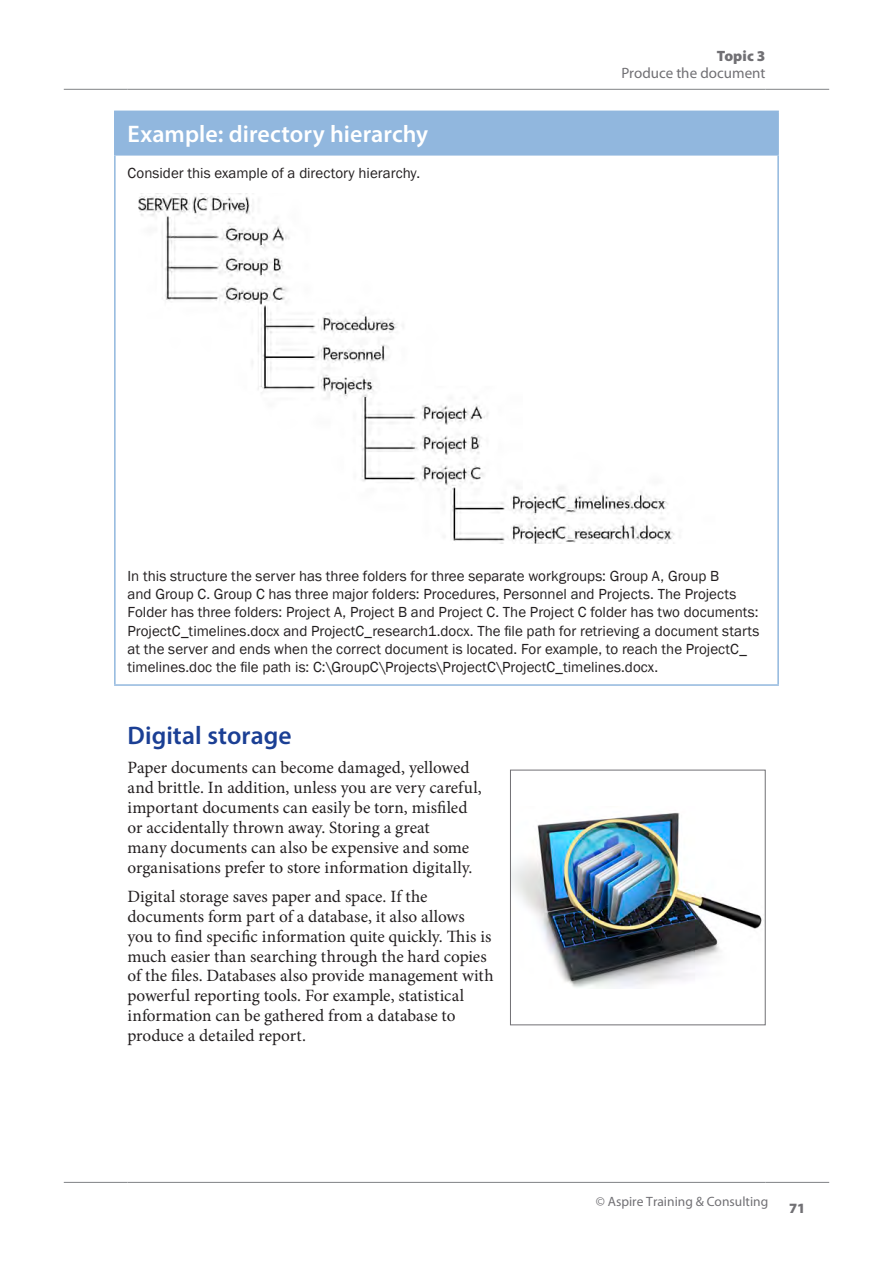
<style>
.page{position:relative;width:893px;height:1263px;background:#fff}
.page>*{position:absolute;margin:0;border:0;box-sizing:border-box;transform-origin:0 0}
.H2{font:600 25.5px "Myriad Pro";color:#1b3f94}
.H4_example{font:600 24px "Myriad Pro";color:#fff}
.t1{font:17.25px/19.8px "Minion Pro";color:#231f20}
.table_text{font:15px/18.3px "Franklin Gothic";color:#231f20}
.t2{font:15px "Myriad Pro";color:#717074}
.t3{font:900 15px "Myriad Pro";letter-spacing:.005em;color:#717074}
.t4{font:900 14.25px "Myriad Pro";color:#717074}
.t5{font:13.5px "Myriad Pro";color:#717074}
</style>
<div class="page">
<hr style="left:64px;top:1182px;width:64px;height:1px;background:#808285">
<hr style="left:128px;top:1182px;width:637px;height:1px;background:#808285">
<hr style="left:765px;top:1182px;width:64px;height:1px;background:#808285">
<hr style="left:64px;top:89px;width:64px;height:1px;background:#808285">
<hr style="left:128px;top:89px;width:637px;height:1px;background:#808285">
<hr style="left:765px;top:89px;width:64px;height:1px;background:#808285">
<div style="left:115px;top:111px;width:663px;height:44px;background:#91b7de"></div>
<hr style="left:114px;top:111px;width:665px;height:1px;background:#91b7de">
<hr style="left:114px;top:112px;width:2px;height:42px;background:#91b7de">
<hr style="left:777px;top:112px;width:2px;height:42px;background:#91b7de">
<hr style="left:114px;top:154px;width:665px;height:2px;background:#91b7de">
<hr style="left:114px;top:156px;width:2px;height:528px;background:#91b7de">
<hr style="left:777px;top:156px;width:2px;height:528px;background:#91b7de">
<hr style="left:114px;top:684px;width:665px;height:2px;background:#91b7de">
<img style="left:138px;top:194px;width:537px;height:350px">
<img style="left:512px;top:812px;width:250px;height:176px">
<div style="left:510px;top:770px;width:255px;height:255px;border:1px solid #717074"></div>
<h4 class="H4_example" style="left:128px;top:119px;width:302px">Example: directory hierarchy</h4>
<p class="table_text" style="left:128px;top:164px;width:294px">Consider this example of a directory hierarchy.</p>
<p class="t3" style="left:717px;top:47px;width:50px">Topic 3</p>
<p class="t2" style="left:621px;top:63px;width:146px">Produce the document</p>
<p class="table_text" style="left:128px;top:567px;width:633px">In this structure the server has three folders for three separate workgroups: Group A, Group B<br>and Group C. Group C has three major folders: Procedures, Personnel and Projects. The Projects Folder has three folders: Project A, Project B and Project C. The Project C folder has two documents:<br>ProjectC_timelines.docx and ProjectC_research1.docx. The file path for retrieving a document starts at the server and ends when the correct document is located. For example, to reach the ProjectC_ timelines.doc the file path is: C:\GroupC\Projects\ProjectC\ProjectC_timelines.docx.</p>
<h3 class="H2" style="left:128px;top:720px;width:166px">Digital storage</h3>
<p class="t1" style="left:128px;top:758px;width:355px">Paper documents can become damaged, yellowed and brittle. In addition, unless you are very careful, important documents can easily be torn, misfiled or accidentally thrown away. Storing a great<br>many documents can also be expensive and some organisations prefer to store information digitally.</p>
<p class="t1" style="left:128px;top:886px;width:367px">Digital storage saves paper and space. If the documents form part of a database, it also allows you to find specific information quite quickly. This is much easier than searching through the hard copies of the files. Databases also provide management with powerful reporting tools. For example, statistical information can be gathered from a database to produce a detailed report.</p>
<p class="t5" style="left:596px;top:1193px;width:174px">© Aspire Training &amp; Consulting</p>
<p class="t4" style="left:789px;top:1200px;width:18px">71</p>
</div>
